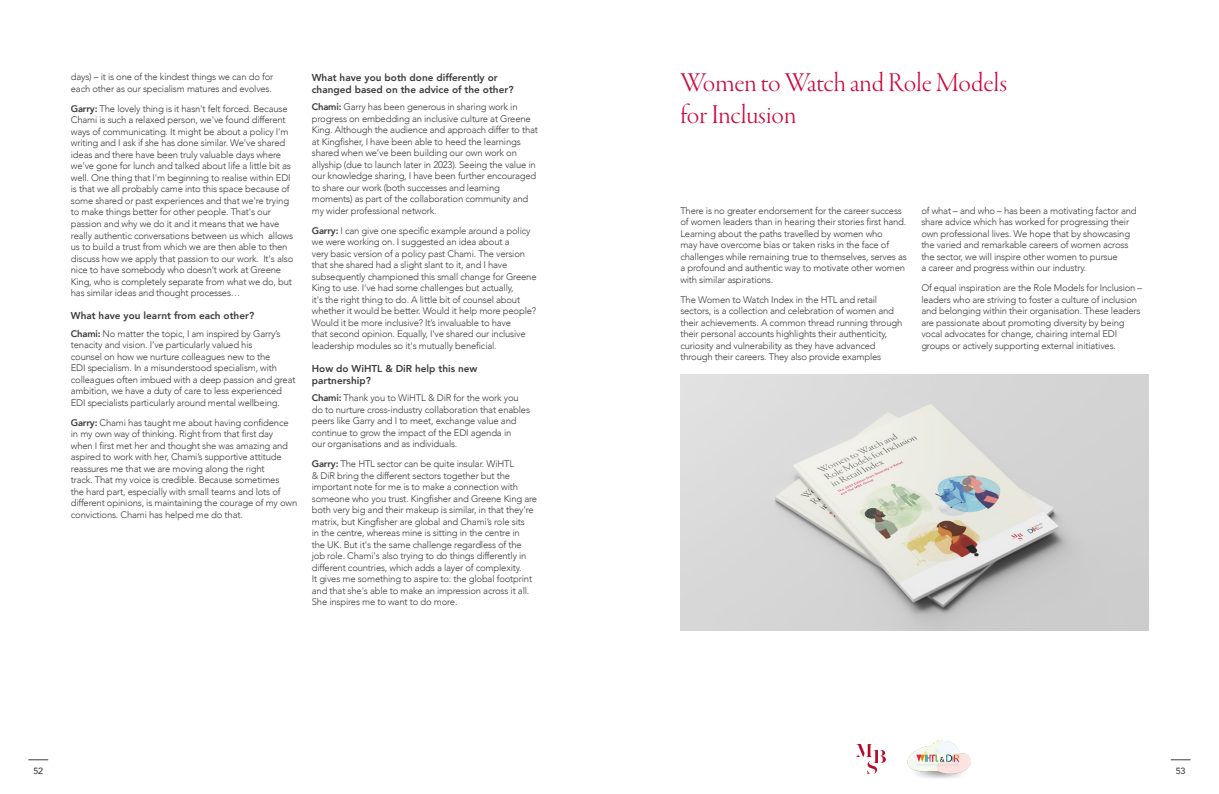
<style>
.page{position:relative;width:1219px;height:794px;background:#fff}
.page>*{position:absolute;margin:0;border:0;box-sizing:border-box;transform-origin:0 0}
.t1{font:28px/32px "Garamond Premr Pro Lt Disp";color:#d0043c}
.t2{font:800 10px/12px "Avenir";color:#3c3c3b}
.t3{font:300 9.5px/11.5px "Avenir";letter-spacing:-.02em;color:#3c3c3b}
.t4{font:500 9px "Avenir";color:#3c3c3b}
.s1{font-weight:800}
</style>
<div class="page">
<svg style="left:28px;top:759px;width:20px;height:1px"></svg>
<svg style="left:1171px;top:759px;width:20px;height:1px"></svg>
<svg style="left:856px;top:744px;width:30px;height:30px"></svg>
<img style="left:907px;top:740px;width:64px;height:39px">
<img style="left:680px;top:375px;width:468px;height:255px">
<p class="t3" style="left:71px;top:71px;width:204px">days) – it is one of the kindest things we can do for each other as our specialism matures and evolves.</p>
<p class="t3" style="left:71px;top:103px;width:224px"><span class="s1">Garry:</span> The lovely thing is it hasn't felt forced. Because Chami is such a relaxed person, we've found different ways of communicating. It might be about a policy I'm writing and I ask if she has done similar. We've shared ideas and there have been truly valuable days where we've gone for lunch and talked about life a little bit as well. One thing that I'm beginning to realise within EDI is that we all probably came into this space because of some shared or past experiences and that we're trying to make things better for other people. That's our passion and why we do it and it means that we have really authentic conversations between us which allows us to build a trust from which we are then able to then discuss how we apply that passion to our work. It's also nice to have somebody who doesn’t work at Greene King, who is completely separate from what we do, but has similar ideas and thought processes…</p>
<p class="t2" style="left:71px;top:310px;width:185px">What have you learnt from each other?</p>
<p class="t3" style="left:71px;top:327px;width:226px"><span class="s1">Chami:</span> No matter the topic, I am inspired by Garry’s tenacity and vision. I’ve particularly valued his<br>counsel on how we nurture colleagues new to the<br>EDI specialism. In a misunderstood specialism, with colleagues often imbued with a deep passion and great ambition, we have a duty of care to less experienced EDI specialists particularly around mental wellbeing.</p>
<p class="t3" style="left:71px;top:416px;width:228px"><span class="s1">Garry:</span> Chami has taught me about having confidence in my own way of thinking. Right from that first day when I first met her and thought she was amazing and aspired to work with her, Chami’s supportive attitude reassures me that we are moving along the right<br>track. That my voice is credible. Because sometimes<br>the hard part, especially with small teams and lots of different opinions, is maintaining the courage of my own convictions. Chami has helped me do that.</p>
<p class="t2" style="left:312px;top:71px;width:203px">What have you both done differently or changed based on the advice of the other?</p>
<p class="t3" style="left:312px;top:101px;width:228px"><span class="s1">Chami:</span> Garry has been generous in sharing work in progress on embedding an inclusive culture at Greene King. Although the audience and approach differ to that at Kingfisher, I have been able to heed the learnings shared when we’ve been building our own work on allyship (due to launch later in 2023). Seeing the value in our knowledge sharing, I have been further encouraged to share our work (both successes and learning moments) as part of the collaboration community and my wider professional network.</p>
<p class="t3" style="left:312px;top:225px;width:226px"><span class="s1">Garry:</span> I can give one specific example around a policy we were working on. I suggested an idea about a<br>very basic version of a policy past Chami. The version that she shared had a slight slant to it, and I have subsequently championed this small change for Greene King to use. I've had some challenges but actually,<br>it's the right thing to do. A little bit of counsel about whether it would be better. Would it help more people?<br>Would it be more inclusive? It’s invaluable to have<br>that second opinion. Equally, I've shared our inclusive leadership modules so it's mutually beneficial.</p>
<p class="t2" style="left:312px;top:362px;width:167px">How do WiHTL &amp; DiR help this new partnership?</p>
<p class="t3" style="left:312px;top:392px;width:220px"><span class="s1">Chami:</span> Thank you to WiHTL &amp; DiR for the work you do to nurture cross-industry collaboration that enables peers like Garry and I to meet, exchange value and continue to grow the impact of the EDI agenda in<br>our organisations and as individuals.</p>
<p class="t3" style="left:312px;top:458px;width:227px"><span class="s1">Garry:</span> The HTL sector can be quite insular. WiHTL<br>&amp; DiR bring the different sectors together but the important note for me is to make a connection with someone who you trust. Kingfisher and Greene King are both very big and their makeup is similar, in that they're matrix, but Kingfisher are global and Chami’s role sits<br>in the centre, whereas mine is sitting in the centre in<br>the UK. But it's the same challenge regardless of the job role. Chami's also trying to do things differently in different countries, which adds a layer of complexity.<br>It gives me something to aspire to: the global footprint and that she's able to make an impression across it all.<br>She inspires me to want to do more.</p>
<h1 class="t1" style="left:680px;top:68px;width:328px">Women to Watch and Role Models for Inclusion</h1>
<p class="t3" style="left:680px;top:205px;width:228px">There is no greater endorsement for the career success of women leaders than in hearing their stories first hand.<br>Learning about the paths travelled by women who<br>may have overcome bias or taken risks in the face of challenges while remaining true to themselves, serves as a profound and authentic way to motivate other women with similar aspirations.</p>
<p class="t3" style="left:680px;top:294px;width:223px">The Women to Watch Index in the HTL and retail sectors, is a collection and celebration of women and their achievements. A common thread running through their personal accounts highlights their authenticity, curiosity and vulnerability as they have advanced through their careers. They also provide examples</p>
<p class="t3" style="left:921px;top:205px;width:217px">of what – and who – has been a motivating factor and share advice which has worked for progressing their own professional lives. We hope that by showcasing the varied and remarkable careers of women across the sector, we will inspire other women to pursue<br>a career and progress within our industry.</p>
<p class="t3" style="left:921px;top:282px;width:223px">Of equal inspiration are the Role Models for Inclusion – leaders who are striving to foster a culture of inclusion and belonging within their organisation. These leaders are passionate about promoting diversity by being vocal advocates for change, chairing internal EDI groups or actively supporting external initiatives.</p>
<p class="t4" style="left:33px;top:763px;width:11px">52</p>
<p class="t4" style="left:1176px;top:763px;width:11px">53</p>
</div>
